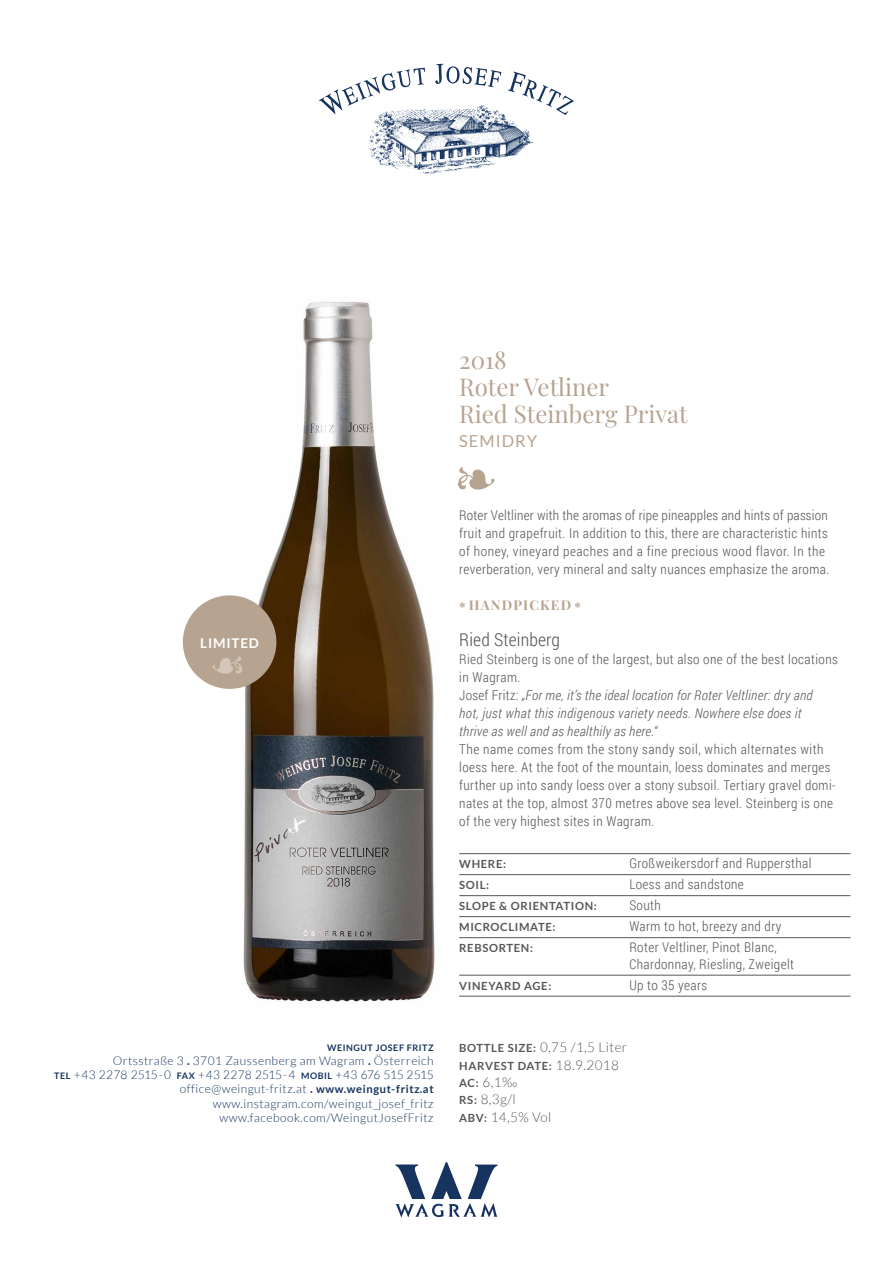
<style>
.page{position:relative;width:893px;height:1263px;background:#fff}
.page>*{position:absolute;margin:0;border:0;box-sizing:border-box;transform-origin:0 0}
.t1{font:24px/27px "Playfair Display";color:#b7a490}
.t2{font:300 18px "Roboto Condensed";letter-spacing:.01em;color:#575756}
.t3{font:16.5px "Lato";letter-spacing:.06em;color:#b7a490}
.t4{font:300 13.5px/18px "Roboto Condensed";letter-spacing:.03em;color:#575756}
.t5{font:italic 300 13.5px/18px "Roboto Condensed";letter-spacing:.02em;color:#575756}
.t6{font:300 13.5px/17.4px "Lato";letter-spacing:.03em;color:#575756}
.t7{font:700 13.5px "Playfair Display";letter-spacing:.09em;color:#b7a490}
.t8{font:700 13.5px "Lato";letter-spacing:.06em;color:#fff}
.t9{font:300 12px/14.2px "Lato";letter-spacing:.04em;color:#16345f;text-align:right}
.t10{font:700 11.25px "Lato";letter-spacing:.06em;color:#575756}
.t11{font:700 9px "Lato";letter-spacing:.06em;color:#16345f}
.s1{font-weight:700}
.s2{font-weight:700;font-size:9px}
.s3{font-weight:700;font-size:11.1px}
.s4{font-style:normal}
.s5{font-weight:700;font-size:11.25px}
.s6{font-weight:300;font-size:13.5px}
</style>
<div class="page">
<img style="left:236px;top:301px;width:199px;height:701px">
<svg style="left:395px;top:1162px;width:102px;height:55px"></svg>
<svg style="left:319px;top:64px;width:255px;height:51px"></svg>
<img style="left:365px;top:101px;width:173px;height:73px">
<img style="left:458px;top:467px;width:37px;height:22px">
<hr style="left:459px;top:853px;width:391px;height:1px;background:#575756">
<hr style="left:459px;top:874px;width:391px;height:1px;background:#575756">
<hr style="left:459px;top:895px;width:391px;height:1px;background:#575756">
<hr style="left:459px;top:916px;width:391px;height:1px;background:#575756">
<hr style="left:459px;top:937px;width:391px;height:1px;background:#575756">
<hr style="left:459px;top:975px;width:391px;height:1px;background:#575756">
<hr style="left:459px;top:996px;width:391px;height:1px;background:#575756">
<div style="left:183px;top:595px;width:93px;height:94px;background:#b7a490;border-radius:50%"></div>
<img style="left:213px;top:656px;width:29px;height:18px">
<p class="t8" style="left:200px;top:635px;width:60px">LIMITED</p>
<p class="t11" style="left:327px;top:1042px;width:108px">WEINGUT JOSEF FRITZ</p>
<p class="t9" style="left:54px;top:1053px;width:381px">Ortsstraße 3 <span class="s1">.</span> 3701 Zaussenberg am Wagram <span class="s1">.</span> Österreich<br><span class="s2">TEL</span> +43 2278 2515-0 <span class="s2">FAX</span> +43 2278 2515-4 <span class="s2">MOBIL</span> +43 676 515 2515 office@weingut-fritz.at <span class="s1">.</span> <span class="s3">www.weingut-fritz.at </span>www.instagram.com/weingut_josef_fritz www.facebook.com/WeingutJosefFritz</p>
<h1 class="t1" style="left:459px;top:344px;width:230px">2018<br>Roter Vetliner<br>Ried Steinberg Privat</h1>
<p class="t3" style="left:459px;top:431px;width:79px">SEMIDRY</p>
<p class="t4" style="left:459px;top:506px;width:371px">Roter Veltliner with the aromas of ripe pineapples and hints of passion fruit and grapefruit. In addition to this, there are characteristic hints of honey, vineyard peaches and a fine precious wood flavor. In the reverberation, very mineral and salty nuances emphasize the aroma.</p>
<p class="t7" style="left:459px;top:595px;width:123px">* HANDPICKED *</p>
<h2 class="t2" style="left:459px;top:627px;width:102px">Ried Steinberg</h2>
<p class="t5" style="left:459px;top:650px;width:380px"><span class="s4">Ried Steinberg is one of the largest, but also one of the best locations in Wagram.<br>Josef Fritz:</span> „For me, it’s the ideal location for Roter Veltliner: dry and<br>hot, just what this indigenous variety needs. Nowhere else does it<br>thrive as well and as healthily as here.“</p>
<p class="t4" style="left:459px;top:740px;width:378px">The name comes from the stony sandy soil, which alternates with loess here. At the foot of the mountain, loess dominates and merges further up into sandy loess over a stony subsoil. Tertiary gravel domi&shy;nates at the top, almost 370 metres above sea level. Steinberg is one of the very highest sites in Wagram.</p>
<p class="t10" style="left:459px;top:858px;width:48px">WHERE:</p>
<p class="t4" style="left:629px;top:854px;width:184px">Großweikersdorf and Ruppersthal</p>
<p class="t10" style="left:459px;top:879px;width:32px">SOIL:</p>
<p class="t4" style="left:629px;top:875px;width:116px">Loess and sandstone</p>
<p class="t10" style="left:459px;top:900px;width:139px">SLOPE &amp; ORIENTATION:</p>
<p class="t4" style="left:629px;top:896px;width:33px">South</p>
<p class="t10" style="left:459px;top:921px;width:98px">MICROCLIMATE:</p>
<p class="t4" style="left:629px;top:917px;width:154px">Warm to hot, breezy and dry</p>
<p class="t10" style="left:459px;top:942px;width:75px">REBSORTEN:</p>
<p class="t4" style="left:629px;top:939px;width:166px;line-height:16.5px">Roter Veltliner, Pinot Blanc,<br>Chardonnay, Riesling, Zweigelt</p>
<p class="t10" style="left:459px;top:979px;width:94px">VINEYARD AGE:</p>
<p class="t4" style="left:629px;top:976px;width:79px">Up to 35 years</p>
<p class="t6" style="left:459px;top:1039px;width:170px"><span class="s5">BOTTLE SIZE:</span> 0,75 /1,5 Liter</p>
<p class="t10" style="left:459px;top:1059px;width:161px">HARVEST DATE: <span class="s6">18.9.2018</span></p>
<p class="t6" style="left:459px;top:1073px;width:94px"><span class="s5">AC:</span> 6,1‰<br><span class="s5">RS:</span> 8,3g/l<br><span class="s5">ABV:</span> 14,5% Vol</p>
</div>
